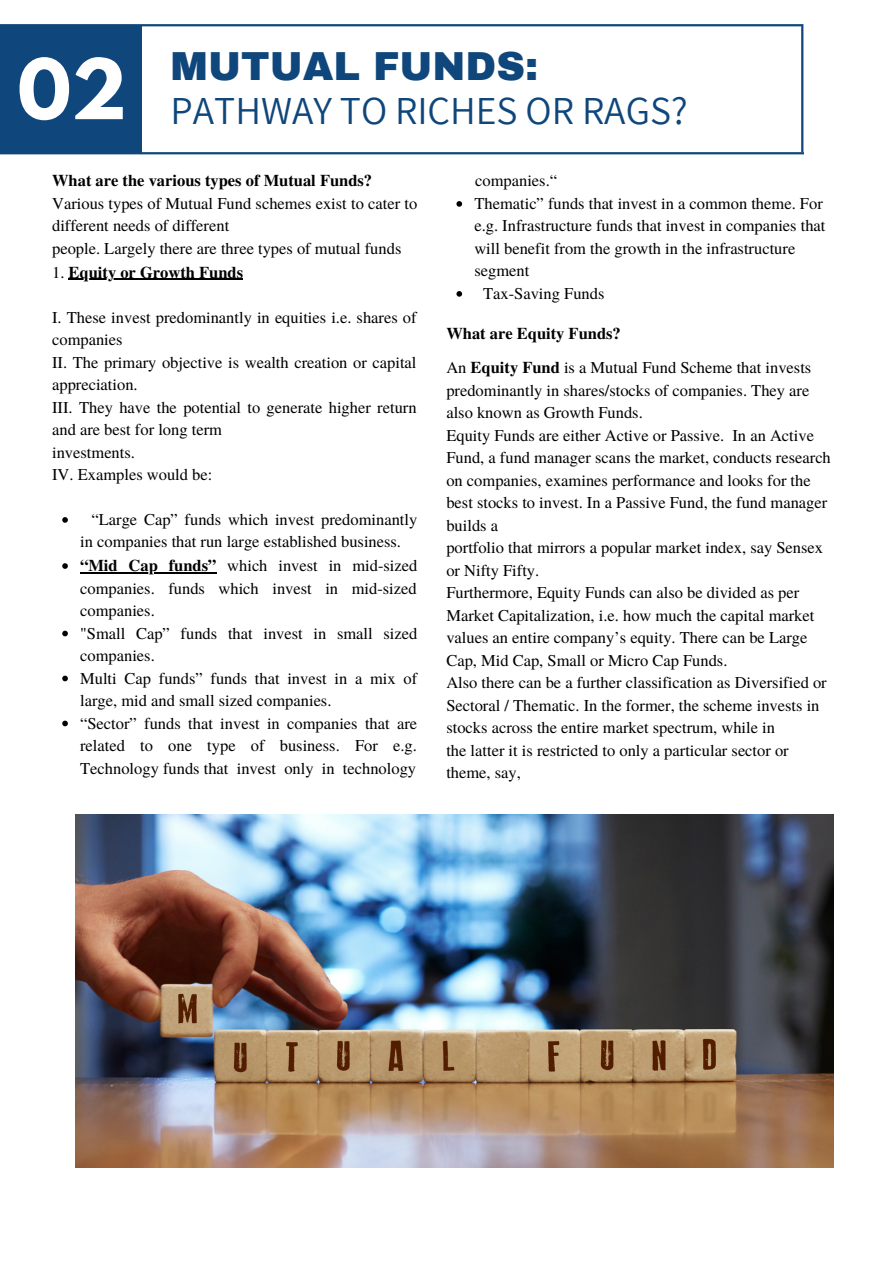
<style>
.page{position:relative;width:893px;height:1264px;background:#fff}
.page>*{position:absolute;margin:0;border:0;box-sizing:border-box;transform-origin:0 0}
.t1{font:700 73.8px "League Spartan";color:#fff}
.t2{font:39.6px "Assistant";color:#0f467b}
.t3{font:900 39.6px "Archivo";color:#0f467b}
.t4{font:16.5px/22.5px "Te X Gyre Termes";color:#000}
.t5{font:700 16.5px "Te X Gyre Termes";color:#000}
.s1{font-weight:400}
.s2{font-weight:700}
</style>
<div class="page">
<hr style="left:0;top:152px;width:803px;height:2px;background:#0f467b">
<hr style="left:0;top:24px;width:801px;height:2px;background:#0f467b">
<hr style="left:801px;top:24px;width:2px;height:128px;background:#0f467b">
<div style="left:0;top:25px;width:142px;height:128px;background:#0f467b"></div>
<img style="left:75px;top:814px;width:758px;height:353px">
<svg style="left:62px;top:517px;width:6px;height:5px"></svg>
<svg style="left:62px;top:563px;width:6px;height:6px"></svg>
<hr style="left:80px;top:572px;width:136px;height:1px;background:#000">
<svg style="left:62px;top:630px;width:6px;height:6px"></svg>
<svg style="left:62px;top:675px;width:6px;height:6px"></svg>
<svg style="left:62px;top:720px;width:6px;height:6px"></svg>
<hr style="left:69px;top:279px;width:174px;height:1px;background:#000">
<svg style="left:456px;top:201px;width:6px;height:6px"></svg>
<svg style="left:456px;top:291px;width:6px;height:6px"></svg>
<p class="t1" style="left:17px;top:53px;width:111px">02</p>
<p class="t3" style="left:171px;top:45px;width:369px">MUTUAL FUNDS:</p>
<p class="t2" style="left:171px;top:83px;width:518px">PATHWAY TO RICHES OR RAGS?</p>
<p class="t5" style="left:52px;top:168px;width:321px">What are the various types of Mutual Funds?</p>
<p class="t4" style="left:52px;top:191px;width:366px">Various types of Mutual Fund schemes exist to cater to different needs of different</p>
<p class="t4" style="left:52px;top:236px;width:351px">people. Largely there are three types of mutual funds</p>
<p class="t5" style="left:52px;top:259px;width:192px"><span class="s1">1.</span> Equity or Growth Funds</p>
<p class="t4" style="left:52px;top:305px;width:366px">I. These invest predominantly in equities i.e. shares of companies</p>
<p class="t4" style="left:52px;top:350px;width:366px">II. The primary objective is wealth creation or capital appreciation.</p>
<p class="t4" style="left:52px;top:395px;width:366px">III. They have the potential to generate higher return and are best for long term</p>
<p class="t4" style="left:52px;top:440px;width:84px">investments.</p>
<p class="t4" style="left:52px;top:462px;width:162px">IV. Examples would be:</p>
<p class="t4" style="left:80px;top:507px;width:338px;text-indent:11px">“Large Cap” funds which invest predominantly in companies that run large established business.</p>
<p class="t4" style="left:80px;top:553px;width:339px;text-align:justify"><span class="s2">“Mid Cap funds”</span> which invest in mid-sized companies. funds which invest in mid-sized companies.</p>
<p class="t4" style="left:80px;top:621px;width:338px">"Small Cap” funds that invest in small sized companies.</p>
<p class="t4" style="left:80px;top:666px;width:338px">Multi Cap funds” funds that invest in a mix of large, mid and small sized companies.</p>
<p class="t4" style="left:80px;top:711px;width:338px;text-align:justify">“Sector” funds that invest in companies that are related to one type of business. For e.g.<br>Technology funds that invest only in technology</p>
<p class="t4" style="left:475px;top:169px;width:83px">companies.“</p>
<p class="t4" style="left:474px;top:191px;width:352px">Thematic” funds that invest in a common theme. For e.g. Infrastructure funds that invest in companies that will benefit from the growth in the infrastructure segment</p>
<p class="t4" style="left:483px;top:281px;width:123px">Tax-Saving Funds</p>
<p class="t5" style="left:446px;top:321px;width:176px">What are Equity Funds?</p>
<p class="t4" style="left:446px;top:355px;width:366px;text-align:justify">An <span class="s2">Equity Fund</span> is a Mutual Fund Scheme that invests predominantly in shares/stocks of companies. They are also known as Growth Funds.</p>
<p class="t4" style="left:446px;top:423px;width:386px">Equity Funds are either Active or Passive. In an Active Fund, a fund manager scans the market, conducts research on companies, examines performance and looks for the best stocks to invest. In a Passive Fund, the fund manager builds a</p>
<p class="t4" style="left:446px;top:535px;width:378px">portfolio that mirrors a popular market index, say Sensex or Nifty Fifty.</p>
<p class="t4" style="left:446px;top:580px;width:369px">Furthermore, Equity Funds can also be divided as per Market Capitalization, i.e. how much the capital market values an entire company’s equity. There can be Large Cap, Mid Cap, Small or Micro Cap Funds.</p>
<p class="t4" style="left:446px;top:670px;width:382px">Also there can be a further classification as Diversified or<br>Sectoral / Thematic. In the former, the scheme invests in stocks across the entire market spectrum, while in</p>
<p class="t4" style="left:446px;top:738px;width:344px">the latter it is restricted to only a particular sector or theme, say,</p>
</div>
